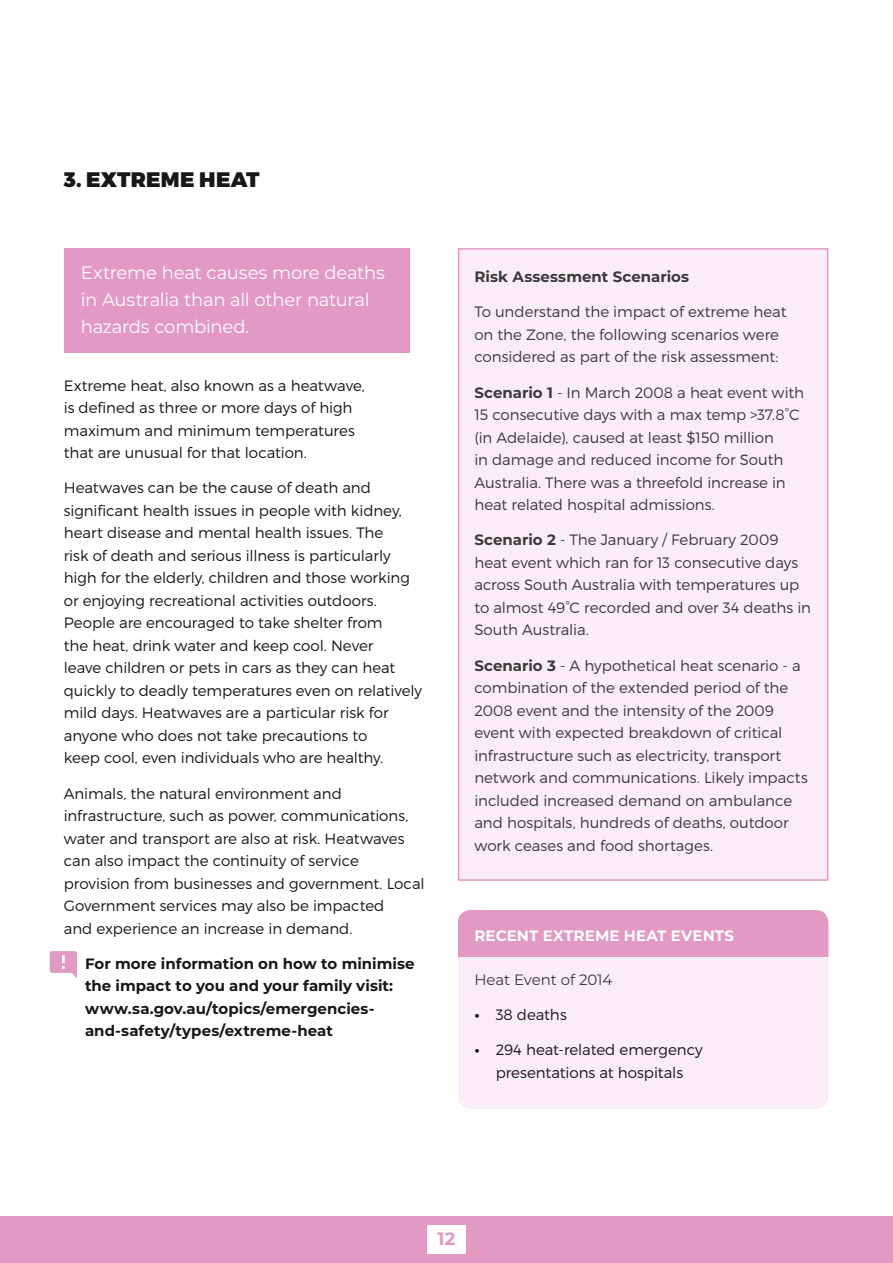
<style>
.page{position:relative;width:893px;height:1263px;background:#fff}
.page>*{position:absolute;margin:0;border:0;box-sizing:border-box;transform-origin:0 0}
.t1{font:900 21px "Montserrat";letter-spacing:.01em;color:#181716}
.t2{font:18px/27px "Montserrat";letter-spacing:-.015em;color:#fff}
.t3{font:700 18px "Montserrat";color:#e29ac4}
.t4{font:300 15px/22.5px "Montserrat";letter-spacing:-.005em;color:#181716}
.t5{font:300 15px/22.5px "Montserrat";letter-spacing:-.005em;color:#3a3a39}
.t6{font:700 15px/22.5px "Montserrat";color:#181716}
.t7{font:700 15px "Montserrat";letter-spacing:.005em;color:#3a3a39}
.t8{font:700 15px "Montserrat";letter-spacing:.01em;color:#fff}
.t9{font:15px "Montserrat";letter-spacing:-.01em;color:#3a3a39}
.s1{font-weight:700}
</style>
<div class="page">
<div style="left:0;top:1217px;width:893px;height:46px;background:#e29ac4"></div>
<div style="left:427px;top:1226px;width:39px;height:28px;background:#fff"></div>
<div style="left:65px;top:248px;width:345px;height:105px;background:#e29ac4"></div>
<div style="left:458px;top:910px;width:370px;height:199px;background:#faedf7;border-radius:13px"></div>
<div style="left:458px;top:910px;width:370px;height:47px;background:#e29ac4"></div>
<div style="left:458px;top:248px;width:370px;height:633px;background:#faedf7;border:2px solid #e29ac4"></div>
<svg style="left:50px;top:951px;width:27px;height:27px"></svg>
<h1 class="t1" style="left:64px;top:167px;width:197px">3. EXTREME HEAT</h1>
<p class="t2" style="left:81px;top:258px;width:306px">Extreme heat causes more deaths in Australia than all other natural hazards combined.</p>
<p class="t7" style="left:474px;top:266px;width:216px">Risk Assessment Scenarios</p>
<p class="t5" style="left:474px;top:301px;width:314px">To understand the impact of extreme heat on the Zone, the following scenarios were considered as part of the risk assessment:</p>
<p class="t5" style="left:474px;top:381px;width:331px"><span class="s1">Scenario 1</span> - In March 2008 a heat event with 15 consecutive days with a max temp &gt;37.8°C (in Adelaide), caused at least $150 million<br>in damage and reduced income for South Australia. There was a threefold increase in heat related hospital admissions.</p>
<p class="t5" style="left:474px;top:529px;width:338px"><span class="s1">Scenario 2</span> - The January / February 2009 heat event which ran for 13 consecutive days across South Australia with temperatures up to almost 49°C recorded and over 34 deaths in South Australia.</p>
<p class="t5" style="left:474px;top:654px;width:335px"><span class="s1">Scenario 3</span> - A hypothetical heat scenario - a combination of the extended period of the 2008 event and the intensity of the 2009 event with expected breakdown of critical infrastructure such as electricity, transport network and communications. Likely impacts included increased demand on ambulance and hospitals, hundreds of deaths, outdoor work ceases and food shortages.</p>
<p class="t4" style="left:64px;top:374px;width:303px">Extreme heat, also known as a heatwave, is defined as three or more days of high maximum and minimum temperatures that are unusual for that location.</p>
<p class="t4" style="left:64px;top:477px;width:360px">Heatwaves can be the cause of death and significant health issues in people with kidney, heart disease and mental health issues. The<br>risk of death and serious illness is particularly high for the elderly, children and those working or enjoying recreational activities outdoors.<br>People are encouraged to take shelter from<br>the heat, drink water and keep cool. Never<br>leave children or pets in cars as they can heat quickly to deadly temperatures even on relatively mild days. Heatwaves are a particular risk for anyone who does not take precautions to<br>keep cool, even individuals who are healthy.</p>
<p class="t4" style="left:64px;top:782px;width:362px">Animals, the natural environment and infrastructure, such as power, communications, water and transport are also at risk. Heatwaves can also impact the continuity of service provision from businesses and government. Local Government services may also be impacted<br>and experience an increase in demand.</p>
<p class="t6" style="left:85px;top:952px;width:331px">For more information on how to minimise the impact to you and your family visit: www.sa.gov.au/topics/emergencies&shy;and-safety/types/extreme-heat</p>
<p class="t8" style="left:474px;top:925px;width:261px">RECENT EXTREME HEAT EVENTS</p>
<p class="t9" style="left:474px;top:969px;width:139px">Heat Event of 2014</p>
<p class="t4" style="left:474px;top:1003px;width:94px"><span class="s1">•</span> 38 deaths</p>
<p class="t4" style="left:474px;top:1038px;width:230px;text-align:center"><span class="s1">•</span> 294 heat-related emergency presentations at hospitals</p>
<p class="t3" style="left:438px;top:1225px;width:19px">12</p>
</div>
